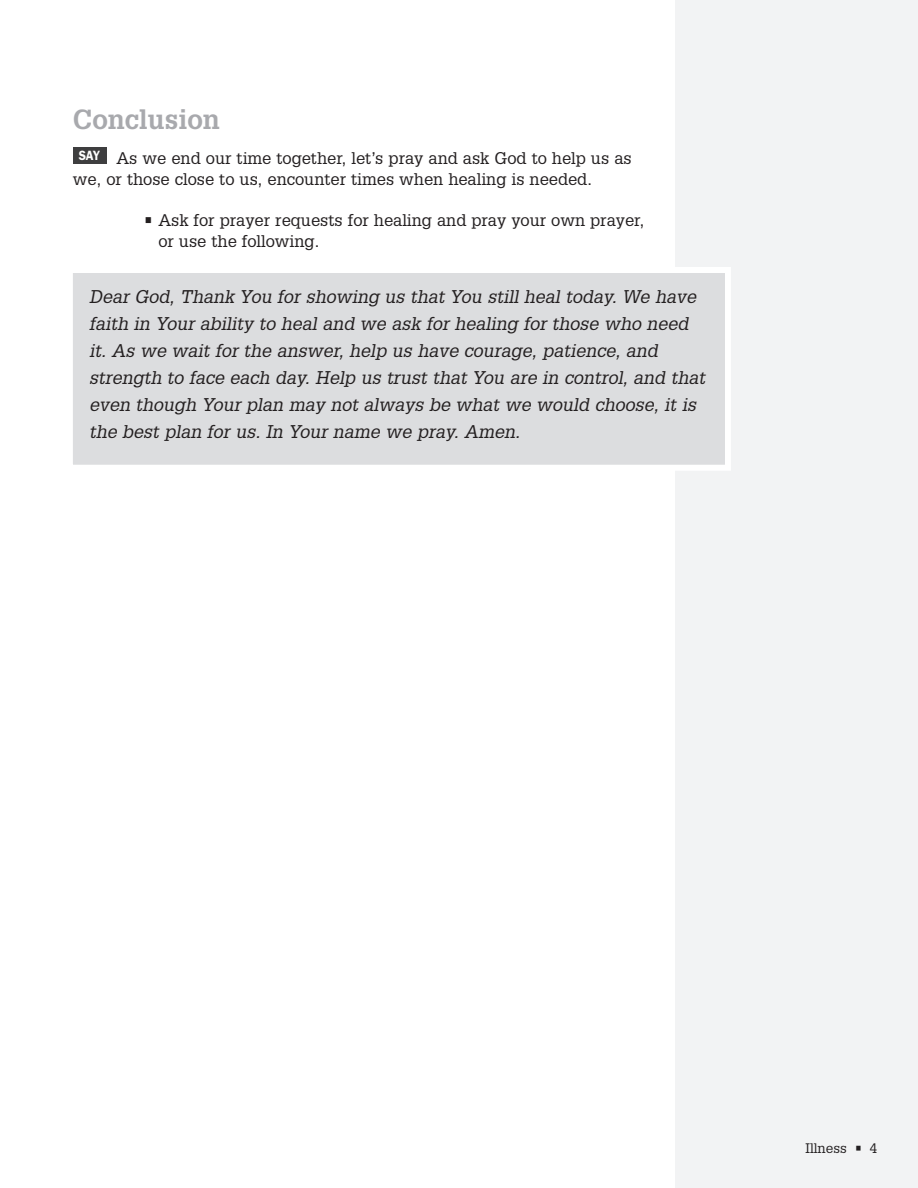
<style>
.page{position:relative;width:918px;height:1188px;background:#fff}
.page>*{position:absolute;margin:0;border:0;box-sizing:border-box;transform-origin:0 0}
.t1{font:700 27px "Glypha";color:#a8a9ad}
.t2{font:italic 18px/27px "Glypha";color:#231f20}
.t3{font:16.5px/21px "Glypha";color:#231f20}
.t4{font:13.5px "Glypha";color:#231f20}
</style>
<div class="page">
<div style="left:675px;top:0;width:243px;height:1188px;background:#f2f3f4"></div>
<div style="left:73px;top:147px;width:33px;height:17px;background:#3e3e3f"></div>
<div style="left:70px;top:270px;width:658px;height:198px;background:#dcdddf"></div>
<div style="left:67px;top:267px;width:664px;height:204px;border:6px solid #fff"></div>
<h1 class="t1" style="left:73px;top:110px;width:149px">Conclusion</h1>
<p class="t3" style="left:73px;top:149px;width:560px;text-indent:6px"><sup>SAY</sup> As we end our time together, let’s pray and ask God to help us as we, or those close to us, encounter times when healing is needed.</p>
<p class="t3" style="left:158px;top:211px;width:487px;text-indent:-15px">• Ask for prayer requests for healing and pray your own prayer, or use the following.</p>
<p class="t2" style="left:89px;top:285px;width:618px">Dear God, Thank You for showing us that You still heal today. We have faith in Your ability to heal and we ask for healing for those who need it. As we wait for the answer, help us have courage, patience, and strength to face each day. Help us trust that You are in control, and that even though Your plan may not always be what we would choose, it is the best plan for us. In Your name we pray. Amen.</p>
<p class="t4" style="left:806px;top:1143px;width:73px">Illness • 4</p>
</div>
